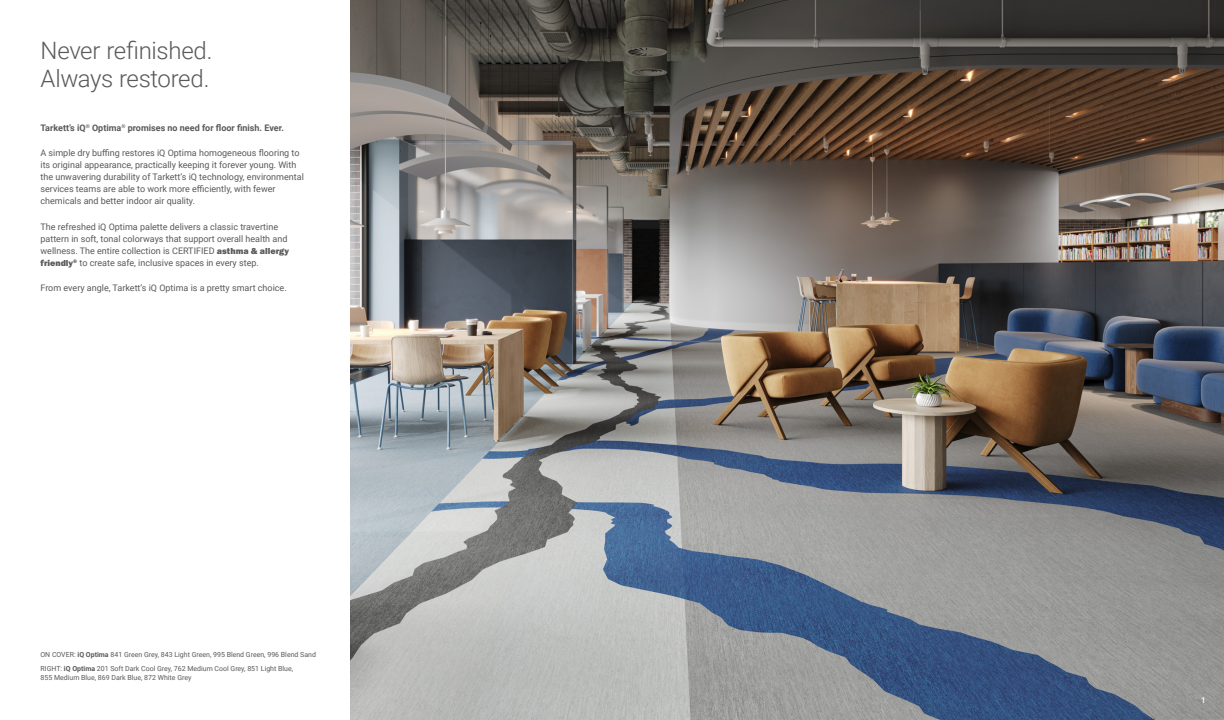
<style>
.page{position:relative;width:1224px;height:720px;background:#fff}
.page>*{position:absolute;margin:0;border:0;box-sizing:border-box;transform-origin:0 0}
.t1{font:300 24px/28.8px "Roboto";letter-spacing:-.015em;color:#58595b}
.t2{font:9px/12px "Roboto";color:#58595b}
.t3{font:700 9px "Roboto";color:#58595b}
.t4{font:500 8px "Roboto";color:#fff}
.t5{font:7px/13.5px "Roboto";color:#58595b}
.s1{font-family:"Franklin Gothic URW Hea"}
.s2{font-weight:700}
</style>
<div class="page">
<img style="left:350px;top:0;width:874px;height:720px">
<h1 class="t1" style="left:40px;top:35px;width:174px">Never refinished.<br>Always restored.</h1>
<p class="t3" style="left:40px;top:121px;width:245px">Tarkett’s iQ<sup>®</sup> Optima<sup>®</sup> promises no need for floor finish. Ever.</p>
<p class="t2" style="left:40px;top:147px;width:265px">A simple dry buffing restores iQ Optima homogeneous flooring to its original appearance, practically keeping it forever young. With the unwavering durability of Tarkett’s iQ technology, environmental services teams are able to work more efficiently, with fewer chemicals and better indoor air quality.</p>
<p class="t2" style="left:40px;top:220px;width:250px">The refreshed iQ Optima palette delivers a classic travertine pattern in soft, tonal colorways that support overall health and wellness. The entire collection is CERTIFIED <span class="s1">asthma &amp; allergy friendly</span><sup>®</sup> to create safe, inclusive spaces in every step.</p>
<p class="t2" style="left:40px;top:282px;width:248px">From every angle, Tarkett’s iQ Optima is a pretty smart choice.</p>
<p class="t5" style="left:40px;top:648px;width:277px">ON COVER: <span class="s2">iQ Optima</span> 841 Green Grey, 843 Light Green, 995 Blend Green, 996 Blend Sand<br>RIGHT: <span class="s2">iQ Optima</span> 201 Soft Dark Cool Grey, 762 Medium Cool Grey, 851 Light Blue,</p>
<p class="t5" style="left:40px;top:670px;width:152px">855 Medium Blue, 869 Dark Blue, 872 White Grey</p>
<p class="t4" style="left:1201px;top:694px;width:6px">1</p>
</div>
